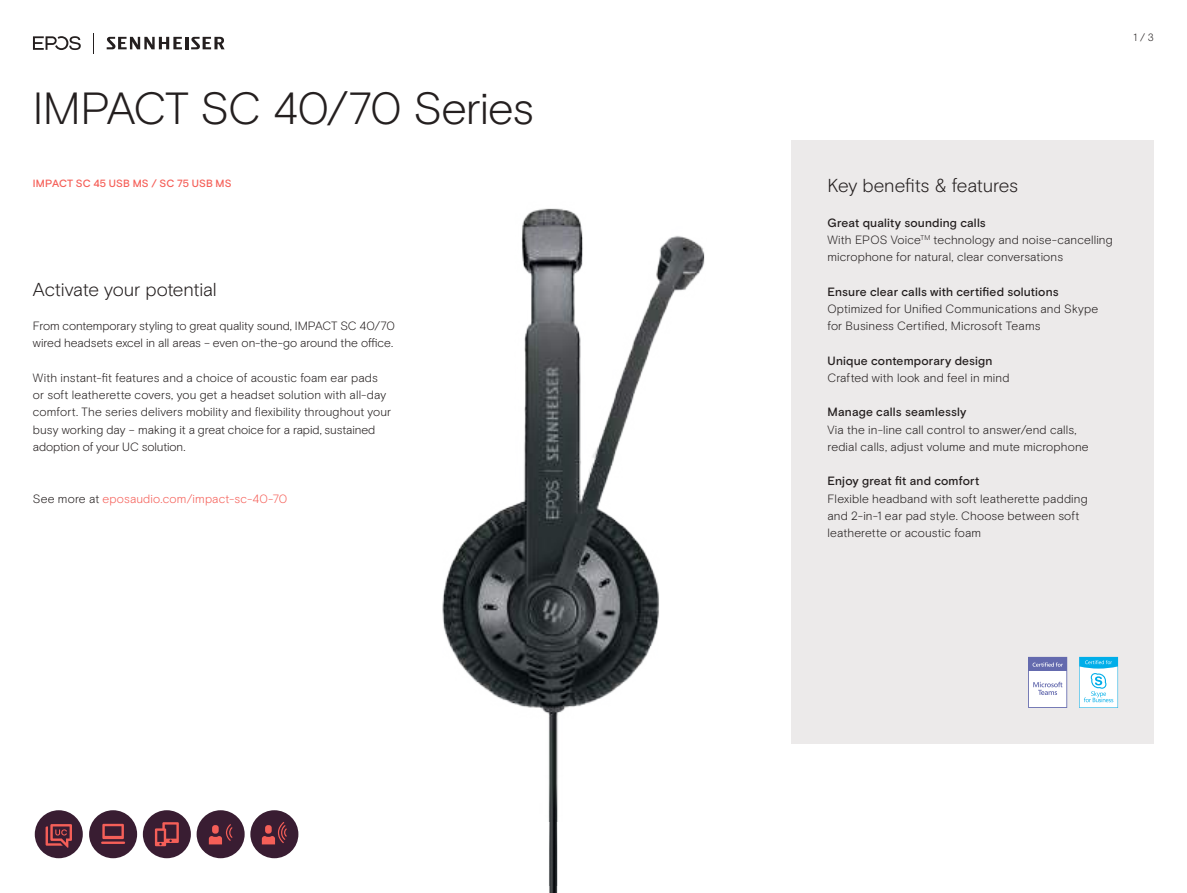
<style>
.page{position:relative;width:1187px;height:893px;background:#fff}
.page>*{position:absolute;margin:0;border:0;box-sizing:border-box;transform-origin:0 0}
.t1{font:300 45px "EPOS Basis";letter-spacing:-.025em;color:#241f1f}
.t2{font:300 18.75px "EPOS Basis";letter-spacing:-.015em;color:#241f1f}
.t3{font:300 12px/17.2px "EPOS Basis";letter-spacing:.01em;color:#241f1f}
.t4{font:300 12px/17.2px "EPOS Basis";letter-spacing:-.01em;color:#241f1f}
.t5{font:500 12px "EPOS Basis";letter-spacing:.015em;color:#241f1f}
.t6{font:300 12px "EPOS Basis";letter-spacing:.01em;color:#f55f58}
.t7{font:500 10.5px "EPOS Basis";letter-spacing:.015em;color:#f55f58}
.t8{font:300 10.5px "EPOS Basis";color:#241f1f}
.s1{color:#241f1f}
.s2{font-weight:500}
</style>
<div class="page">
<img style="left:442px;top:208px;width:263px;height:568px">
<img style="left:548px;top:776px;width:10px;height:39px">
<img style="left:548px;top:815px;width:10px;height:78px">
<svg style="left:93px;top:33px;width:1px;height:20px"></svg>
<svg style="left:107px;top:37px;width:118px;height:12px"></svg>
<svg style="left:33px;top:36px;width:48px;height:14px"></svg>
<div style="left:791px;top:140px;width:362px;height:604px;background:#eceaea"></div>
<svg style="left:1079px;top:657px;width:38px;height:51px;background:#b3e6f7"></svg>
<div style="left:35px;top:810px;width:48px;height:48px;background:#391d32;border-radius:50%"></div>
<svg style="left:46px;top:824px;width:26px;height:24px"></svg>
<div style="left:89px;top:810px;width:48px;height:48px;background:#391d32;border-radius:50%"></div>
<svg style="left:102px;top:824px;width:22px;height:15px"></svg>
<hr style="left:101px;top:841px;width:24px;height:3px;background:#f55f58">
<div style="left:143px;top:810px;width:48px;height:48px;background:#391d32;border-radius:50%"></div>
<svg style="left:155px;top:822px;width:24px;height:24px"></svg>
<div style="left:197px;top:810px;width:48px;height:48px;background:#391d32;border-radius:50%"></div>
<svg style="left:209px;top:824px;width:23px;height:20px"></svg>
<div style="left:250px;top:810px;width:48px;height:48px;background:#391d32;border-radius:50%"></div>
<svg style="left:262px;top:822px;width:25px;height:22px"></svg>
<svg style="left:1028px;top:657px;width:39px;height:51px;background:#c9cbe2"></svg>
<h1 class="t1" style="left:33px;top:82px;width:502px">IMPACT SC 40/70 Series</h1>
<p class="t7" style="left:33px;top:177px;width:200px">IMPACT SC 45 USB MS / SC 75 USB MS</p>
<h2 class="t2" style="left:33px;top:278px;width:185px">Activate your potential</h2>
<p class="t4" style="left:33px;top:317px;width:363px">From contemporary styling to great quality sound, IMPACT SC 40/70 wired headsets excel in all areas – even on-the-go around the office.</p>
<p class="t3" style="left:33px;top:369px;width:360px">With instant-fit features and a choice of acoustic foam ear pads or soft leatherette covers, you get a headset solution with all-day comfort. The series delivers mobility and flexibility throughout your busy working day – making it a great choice for a rapid, sustained adoption of your UC solution.</p>
<p class="t6" style="left:33px;top:491px;width:256px"><span class="s1">See more at</span> eposaudio.com/impact-sc-40-70</p>
<p class="t8" style="left:1133px;top:31px;width:22px">1 / 3</p>
<h2 class="t2" style="left:827px;top:174px;width:192px">Key benefits &amp; features</h2>
<p class="t3" style="left:827px;top:214px;width:287px"><span class="s2">Great quality sounding calls<br></span>With EPOS Voice<sup>TM</sup> technology and noise-cancelling microphone for natural, clear conversations</p>
<p class="t5" style="left:827px;top:284px;width:233px">Ensure clear calls with certified solutions</p>
<p class="t3" style="left:827px;top:300px;width:272px">Optimized for Unified Communications and Skype for Business Certified, Microsoft Teams</p>
<p class="t5" style="left:827px;top:353px;width:166px">Unique contemporary design</p>
<p class="t3" style="left:827px;top:369px;width:183px">Crafted with look and feel in mind</p>
<p class="t5" style="left:827px;top:405px;width:140px">Manage calls seamlessly</p>
<p class="t3" style="left:827px;top:421px;width:263px">Via the in-line call control to answer/end calls, redial calls, adjust volume and mute microphone</p>
<p class="t5" style="left:827px;top:474px;width:153px">Enjoy great fit and comfort</p>
<p class="t3" style="left:827px;top:490px;width:262px">Flexible headband with soft leatherette padding and 2-in-1 ear pad style. Choose between soft leatherette or acoustic foam</p>
</div>
